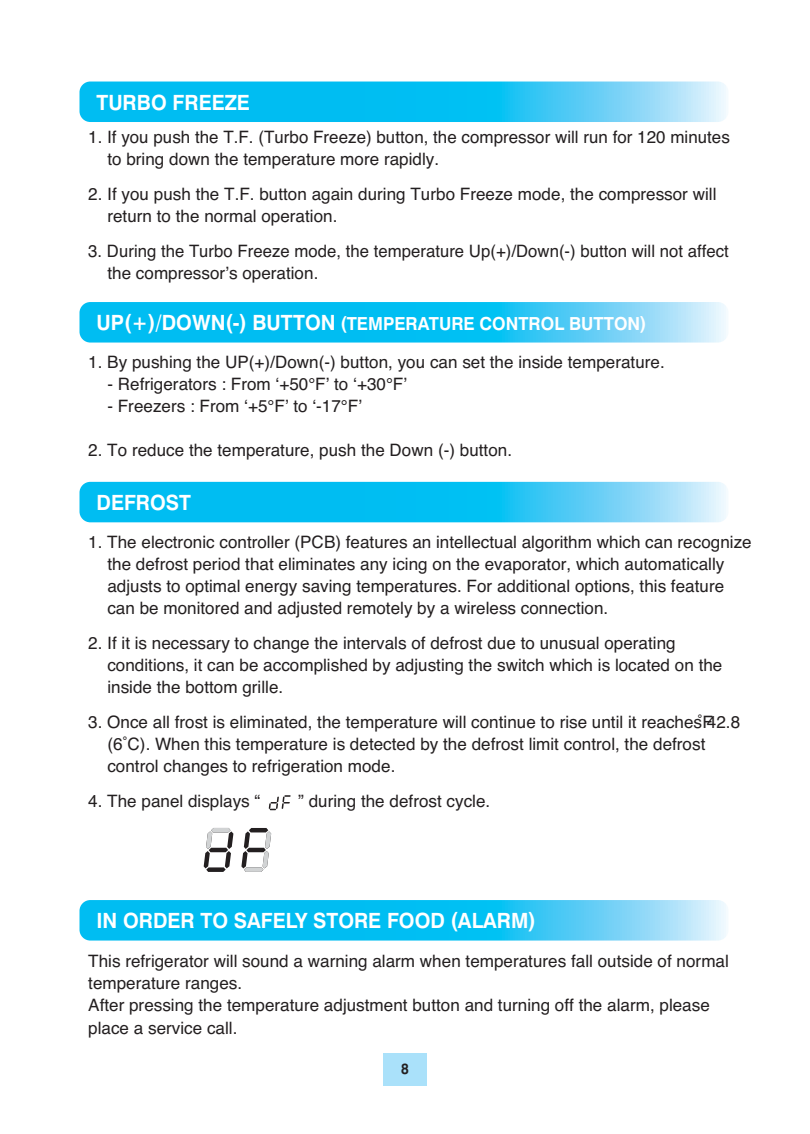
<style>
.page{position:relative;width:810px;height:1134px;background:#fff}
.page>*{position:absolute;margin:0;border:0;box-sizing:border-box;transform-origin:0 0}
.t1{font:700 21px "Swiss 721 BT";color:#fff;scale:.95 1}
.t2{font:700 18px "Swiss 721 BT";color:#fff;scale:.95 1}
.t3{font:17.1px/22px "Helvetica";color:#231f20}
.t4{font:700 15px "Swiss 721 BT";color:#231f20;scale:.9 1}
.s1{font-size:21px}
</style>
<div class="page">
<div style="left:383px;top:1053px;width:44px;height:33px;background:#aae1fa"></div>
<svg style="left:80px;top:82px;width:648px;height:40px;background:#2ac6f4"></svg>
<svg style="left:80px;top:302px;width:648px;height:41px;background:#2dc6f4"></svg>
<svg style="left:80px;top:482px;width:648px;height:40px;background:#2ac6f4"></svg>
<svg style="left:80px;top:900px;width:648px;height:41px;background:#2dc6f4"></svg>
<svg style="left:269px;top:795px;width:22px;height:15px"></svg>
<svg style="left:204px;top:828px;width:29px;height:44px"></svg>
<svg style="left:241px;top:828px;width:30px;height:44px"></svg>
<p class="t1" style="left:96px;top:94px;width:163px">TURBO FREEZE</p>
<p class="t3" style="left:107px;top:127px;width:624px;text-indent:-19px">1. If you push the T.F. (Turbo Freeze) button, the compressor will run for 120 minutes to bring down the temperature more rapidly.</p>
<p class="t3" style="left:107px;top:184px;width:611px;text-indent:-19px">2. If you push the T.F. button again during Turbo Freeze mode, the compressor will return to the normal operation.</p>
<p class="t3" style="left:107px;top:241px;width:623px;text-indent:-19px">3. During the Turbo Freeze mode, the temperature Up(+)/Down(-) button will not affect the compressorʼs operation.</p>
<p class="t2" style="left:96px;top:317px;width:581px"><span class="s1">UP(+)/DOWN(-) BUTTON</span> (TEMPERATURE CONTROL BUTTON)</p>
<p class="t3" style="left:88px;top:353px;width:578px">1. By pushing the UP(+)/Down(-) button, you can set the inside temperature.</p>
<p class="t3" style="left:107px;top:375px;width:301px">- Refrigerators : From ʻ+50°Fʼ to ʻ+30°Fʼ</p>
<p class="t3" style="left:107px;top:397px;width:256px">- Freezers : From ʻ+5°Fʼ to ʻ-17°Fʼ</p>
<p class="t3" style="left:88px;top:441px;width:425px">2. To reduce the temperature, push the Down (-) button.</p>
<p class="t1" style="left:96px;top:495px;width:101px">DEFROST</p>
<p class="t3" style="left:107px;top:532px;width:646px;text-indent:-19px">1. The electronic controller (PCB) features an intellectual algorithm which can recognize the defrost period that eliminates any icing on the evaporator, which automatically adjusts to optimal energy saving temperatures. For additional options, this feature can be monitored and adjusted remotely by a wireless connection.</p>
<p class="t3" style="left:107px;top:634px;width:617px;text-indent:-19px">2. If it is necessary to change the intervals of defrost due to unusual operating conditions, it can be accomplished by adjusting the switch which is located on the inside the bottom grille.</p>
<p class="t3" style="left:88px;top:713px;width:653px">3. Once all frost is eliminated, the temperature will continue to rise until it reaches 42.8</p>
<p class="t3" style="left:107px;top:713px;width:607px;text-indent:590px">˚F (6˚C). When this temperature is detected by the defrost limit control, the defrost control changes to refrigeration mode.</p>
<p class="t3" style="left:88px;top:792px;width:174px">4. The panel displays “</p>
<p class="t3" style="left:298px;top:792px;width:193px">” during the defrost cycle.</p>
<p class="t1" style="left:96px;top:913px;width:464px">IN ORDER TO SAFELY STORE FOOD (ALARM)</p>
<p class="t3" style="left:88px;top:952px;width:642px">This refrigerator will sound a warning alarm when temperatures fall outside of normal temperature ranges.<br>After pressing the temperature adjustment button and turning off the alarm, please place a service call.</p>
<p class="t4" style="left:401px;top:1063px;width:10px">8</p>
</div>
